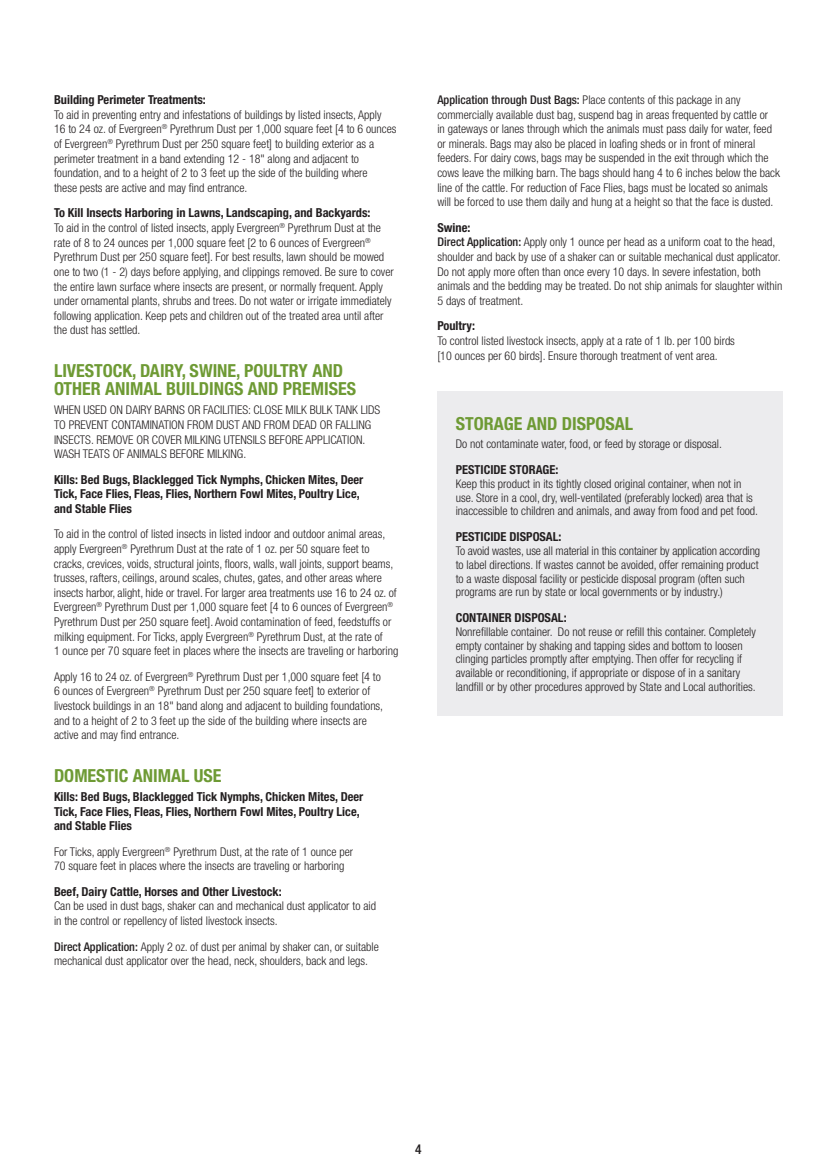
<style>
.page{position:relative;width:837px;height:1175px;background:#fff}
.page>*{position:absolute;margin:0;border:0;box-sizing:border-box;transform-origin:0 0}
.t1{font:700 condensed 18px/18px "Helvetica Neue";color:#6e9a34}
.t2{font:500 condensed 13.5px "Helvetica Neue";color:#231f20}
.t3{font:700 condensed 12.3px/14.7px "Helvetica Neue";color:#231f20}
.t4{font:300 condensed 12px/14.7px "Helvetica Neue";color:#231f20}
.s1{font-weight:500}
</style>
<div class="page">
<div style="left:437px;top:392px;width:346px;height:324px;background:#ececee"></div>
<p class="t3" style="left:54px;top:92px;width:153px">Building Perimeter Treatments:</p>
<p class="t4" style="left:54px;top:107px;width:344px">To aid in preventing entry and infestations of buildings by listed insects, Apply<br>16 to 24 oz. of Evergreen<sup>®</sup> Pyrethrum Dust per 1,000 square feet [4 to 6 ounces of Evergreen<sup>®</sup> Pyrethrum Dust per 250 square feet] to building exterior as a perimeter treatment in a band extending 12 - 18" along and adjacent to foundation, and to a height of 2 to 3 feet up the side of the building where<br>these pests are active and may find entrance.</p>
<p class="t3" style="left:54px;top:205px;width:318px">To Kill Insects Harboring in Lawns, Landscaping, and Backyards:</p>
<p class="t4" style="left:54px;top:220px;width:341px">To aid in the control of listed insects, apply Evergreen<sup>®</sup> Pyrethrum Dust at the rate of 8 to 24 ounces per 1,000 square feet [2 to 6 ounces of Evergreen<sup>® </sup>Pyrethrum Dust per 250 square feet]. For best results, lawn should be mowed one to two (1 - 2) days before applying, and clippings removed. Be sure to cover the entire lawn surface where insects are present, or normally frequent. Apply under ornamental plants, shrubs and trees. Do not water or irrigate immediately following application. Keep pets and children out of the treated area until after the dust has settled.</p>
<h1 class="t1" style="left:54px;top:361px;width:304px">LIVESTOCK, DAIRY, SWINE, POULTRY AND<br>OTHER ANIMAL BUILDINGS AND PREMISES</h1>
<p class="t4" style="left:54px;top:402px;width:328px">WHEN USED ON DAIRY BARNS OR FACILITIES: CLOSE MILK BULK TANK LIDS TO PREVENT CONTAMINATION FROM DUST AND FROM DEAD OR FALLING INSECTS. REMOVE OR COVER MILKING UTENSILS BEFORE APPLICATION.<br>WASH TEATS OF ANIMALS BEFORE MILKING.</p>
<p class="t3" style="left:54px;top:471px;width:311px">Kills: Bed Bugs, Blacklegged Tick Nymphs, Chicken Mites, Deer<br>Tick, Face Flies, Fleas, Flies, Northern Fowl Mites, Poultry Lice, and Stable Flies</p>
<p class="t4" style="left:54px;top:526px;width:346px">To aid in the control of listed insects in listed indoor and outdoor animal areas, apply Evergreen<sup>®</sup> Pyrethrum Dust at the rate of 1 oz. per 50 square feet to cracks, crevices, voids, structural joints, floors, walls, wall joints, support beams, trusses, rafters, ceilings, around scales, chutes, gates, and other areas where insects harbor, alight, hide or travel. For larger area treatments use 16 to 24 oz. of Evergreen<sup>®</sup> Pyrethrum Dust per 1,000 square feet [4 to 6 ounces of Evergreen<sup>® </sup>Pyrethrum Dust per 250 square feet]. Avoid contamination of feed, feedstuffs or milking equipment. For Ticks, apply Evergreen<sup>®</sup> Pyrethrum Dust, at the rate of<br>1 ounce per 70 square feet in places where the insects are traveling or harboring</p>
<p class="t4" style="left:54px;top:669px;width:331px">Apply 16 to 24 oz. of Evergreen<sup>®</sup> Pyrethrum Dust per 1,000 square feet [4 to 6 ounces of Evergreen<sup>®</sup> Pyrethrum Dust per 250 square feet] to exterior of livestock buildings in an 18" band along and adjacent to building foundations, and to a height of 2 to 3 feet up the side of the building where insects are active and may find entrance.</p>
<h1 class="t1" style="left:54px;top:766px;width:169px">DOMESTIC ANIMAL USE</h1>
<p class="t3" style="left:54px;top:789px;width:311px">Kills: Bed Bugs, Blacklegged Tick Nymphs, Chicken Mites, Deer<br>Tick, Face Flies, Fleas, Flies, Northern Fowl Mites, Poultry Lice, and Stable Flies</p>
<p class="t4" style="left:54px;top:844px;width:301px">For Ticks, apply Evergreen<sup>®</sup> Pyrethrum Dust, at the rate of 1 ounce per<br>70 square feet in places where the insects are traveling or harboring</p>
<p class="t3" style="left:54px;top:884px;width:229px">Beef, Dairy Cattle, Horses and Other Livestock:</p>
<p class="t4" style="left:54px;top:898px;width:324px">Can be used in dust bags, shaker can and mechanical dust applicator to aid in the control or repellency of listed livestock insects.</p>
<p class="t4" style="left:54px;top:938px;width:326px"><span class="s1">Direct Application:</span> Apply 2 oz. of dust per animal by shaker can, or suitable mechanical dust applicator over the head, neck, shoulders, back and legs.</p>
<p class="t4" style="left:437px;top:92px;width:344px"><span class="s1">Application through Dust Bags:</span> Place contents of this package in any commercially available dust bag, suspend bag in areas frequented by cattle or<br>in gateways or lanes through which the animals must pass daily for water, feed or minerals. Bags may also be placed in loafing sheds or in front of mineral feeders. For dairy cows, bags may be suspended in the exit through which the cows leave the milking barn. The bags should hang 4 to 6 inches below the back line of the cattle. For reduction of Face Flies, bags must be located so animals will be forced to use them daily and hung at a height so that the face is dusted.</p>
<p class="t3" style="left:437px;top:220px;width:34px">Swine:</p>
<p class="t4" style="left:437px;top:235px;width:346px"><span class="s1">Direct Application:</span> Apply only 1 ounce per head as a uniform coat to the head, shoulder and back by use of a shaker can or suitable mechanical dust applicator.<br>Do not apply more often than once every 10 days. In severe infestation, both animals and the bedding may be treated. Do not ship animals for slaughter within 5 days of treatment.</p>
<p class="t3" style="left:437px;top:318px;width:39px">Poultry:</p>
<p class="t4" style="left:437px;top:333px;width:299px">To control listed livestock insects, apply at a rate of 1 lb. per 100 birds [10 ounces per 60 birds]. Ensure thorough treatment of vent area.</p>
<h1 class="t1" style="left:456px;top:414px;width:179px">STORAGE AND DISPOSAL</h1>
<p class="t4" style="left:456px;top:437px;width:268px">Do not contaminate water, food, or feed by storage or disposal.</p>
<p class="t3" style="left:456px;top:462px;width:104px">PESTICIDE STORAGE:</p>
<p class="t4" style="left:456px;top:476px;width:304px;line-height:13.8px">Keep this product in its tightly closed original container, when not in use. Store in a cool, dry, well-ventilated (preferably locked) area that is inaccessible to children and animals, and away from food and pet food.</p>
<p class="t3" style="left:456px;top:529px;width:107px">PESTICIDE DISPOSAL:</p>
<p class="t4" style="left:456px;top:543px;width:306px;line-height:13.8px">To avoid wastes, use all material in this container by application according to label directions. If wastes cannot be avoided, offer remaining product to a waste disposal facility or pesticide disposal program (often such programs are run by state or local governments or by industry.)</p>
<p class="t3" style="left:456px;top:610px;width:112px">CONTAINER DISPOSAL:</p>
<p class="t4" style="left:456px;top:624px;width:302px;line-height:13.8px">Nonrefillable container. Do not reuse or refill this container. Completely empty container by shaking and tapping sides and bottom to loosen clinging particles promptly after emptying. Then offer for recycling if available or reconditioning, if appropriate or dispose of in a sanitary landfill or by other procedures approved by State and Local authorities.</p>
<p class="t2" style="left:415px;top:1140px;width:8px">4</p>
</div>
